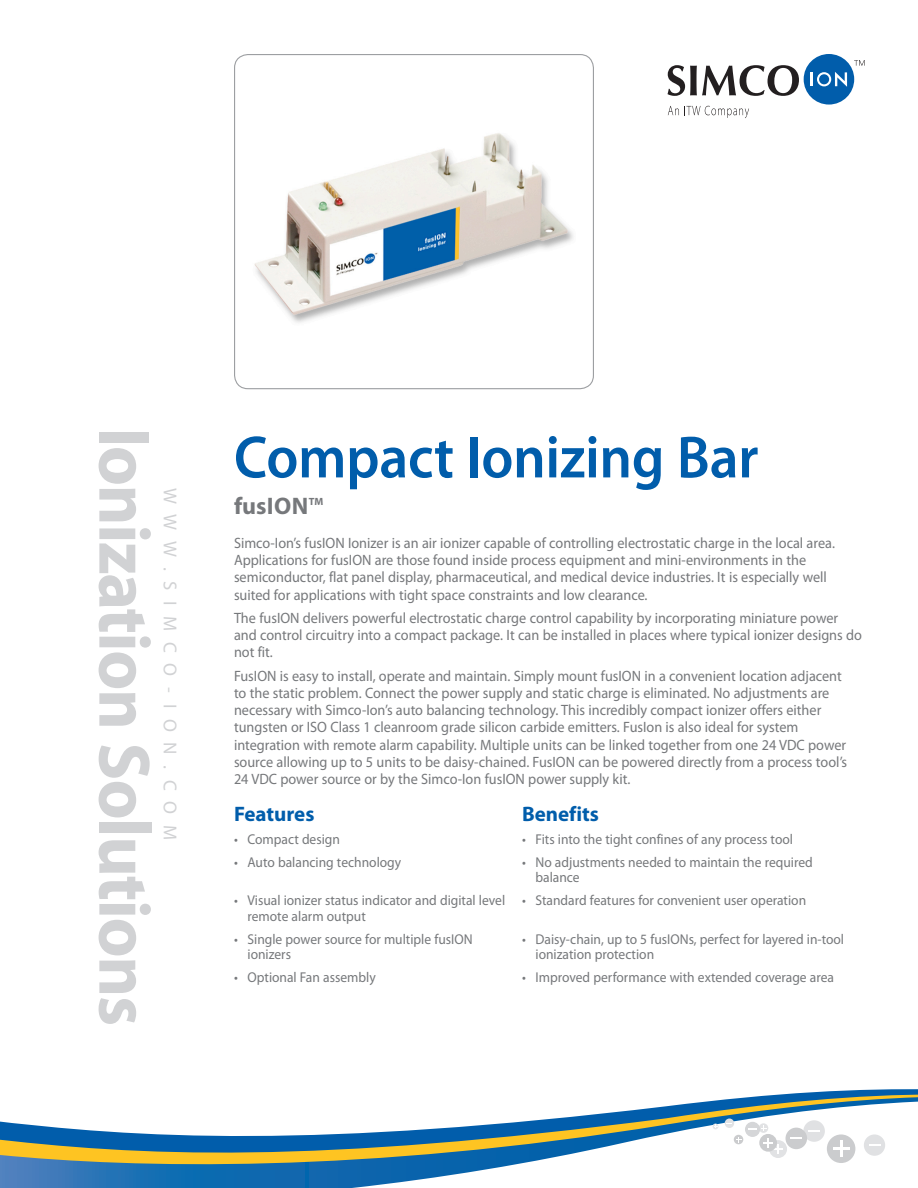
<style>
.page{position:relative;width:918px;height:1188px;background:#fff}
.page>*{position:absolute;margin:0;border:0;box-sizing:border-box;transform-origin:0 0}
.Cover__Headline_vert{font:700 73.5px "Myriad Pro";letter-spacing:-.02em;color:#d1d2d4;scale:.95 1}
.Cover__Main_head{font:600 60px "Myriad Pro";letter-spacing:-.005em;color:#015dab;scale:.95 1}
.Cover__Subhead{font:700 24px "Myriad Pro";letter-spacing:.01em;color:#76787b}
.Cover__F_B_Head{font:700 21px "Myriad Pro";color:#015dab}
.Cover__Website_addre{font:18.75px "Myriad Pro";letter-spacing:.57em;color:#d1d2d4}
.Cover__Body_Copy{font:15px/17.2px "Myriad Pro";color:#76787b;scale:.95 1}
.Cover__F_B_bullets{font:14.25px/15.8px "Myriad Pro";color:#76787b;scale:.95 1}
.Cover__Subhead-2{font:700 10.5px "Myriad Pro";color:#76787b}
</style>
<div class="page">
<svg style="left:854px;top:60px;width:11px;height:6px"></svg>
<div style="left:804px;top:54px;width:50px;height:51px;background:#015dab;border-radius:50%"></div>
<svg style="left:811px;top:72px;width:36px;height:15px"></svg>
<svg style="left:668px;top:65px;width:131px;height:31px"></svg>
<svg style="left:668px;top:106px;width:81px;height:12px"></svg>
<svg style="left:787px;top:1089px;width:131px;height:5px"></svg>
<svg style="left:751px;top:1094px;width:167px;height:3px"></svg>
<svg style="left:0;top:1097px;width:918px;height:91px"></svg>
<div style="left:759px;top:1123px;width:9px;height:10px;background:#e1e2e4;border-radius:50%"></div>
<div style="left:803px;top:1120px;width:22px;height:22px;background:#e0e1e3;border-radius:50%"></div>
<svg style="left:808px;top:1130px;width:12px;height:1px"></svg>
<div style="left:769px;top:1140px;width:18px;height:18px;background:#e1e2e4;border-radius:50%"></div>
<div style="left:725px;top:1119px;width:9px;height:9px;background:#e1e2e4;border-radius:50%"></div>
<div style="left:745px;top:1122px;width:15px;height:15px;background:#d5d6d8;border-radius:50%"></div>
<div style="left:759px;top:1134px;width:18px;height:18px;background:#cbccce;border-radius:50%"></div>
<div style="left:786px;top:1128px;width:21px;height:21px;background:#cbccce;border-radius:50%"></div>
<div style="left:827px;top:1134px;width:28px;height:29px;background:#cbccce;border-radius:50%"></div>
<div style="left:864px;top:1134px;width:21px;height:22px;background:#e0e1e3;border-radius:50%"></div>
<svg style="left:748px;top:1126px;width:18px;height:5px"></svg>
<svg style="left:790px;top:1137px;width:12px;height:2px"></svg>
<svg style="left:869px;top:1144px;width:12px;height:2px"></svg>
<svg style="left:763px;top:1138px;width:20px;height:16px"></svg>
<svg style="left:833px;top:1141px;width:16px;height:16px"></svg>
<svg style="left:734px;top:1135px;width:9px;height:9px"></svg>
<svg style="left:713px;top:1124px;width:5px;height:5px"></svg>
<img style="left:254px;top:133px;width:319px;height:190px">
<div style="left:234px;top:54px;width:360px;height:335px;border:1px solid #9d9fa2;border-radius:14px"></div>
<p class="Cover__Headline_vert" style="left:172px;top:428px;width:632px;rotate:90deg">Ionization Solutions</p>
<p class="Cover__Website_addre" style="left:182px;top:488px;width:354px;rotate:90deg">WWW.SIMCO-ION.COM</p>
<p class="Cover__Main_head" style="left:234px;top:419px;width:554px">Compact Ionizing Bar</p>
<p class="Cover__Subhead" style="left:234px;top:490px;width:76px">fusION</p>
<p class="Cover__Subhead-2" style="left:309px;top:494px;width:16px">TM</p>
<p class="Cover__Body_Copy" style="left:234px;top:534px;width:634px">Simco-Ion’s fusION Ionizer is an air ionizer capable of controlling electrostatic charge in the local area.<br>Applications for fusION are those found inside process equipment and mini-environments in the semiconductor, flat panel display, pharmaceutical, and medical device industries. It is especially well suited for applications with tight space constraints and low clearance.</p>
<p class="Cover__Body_Copy" style="left:234px;top:609px;width:663px">The fusION delivers powerful electrostatic charge control capability by incorporating miniature power and control circuitry into a compact package. It can be installed in places where typical ionizer designs do not fit.</p>
<p class="Cover__Body_Copy" style="left:234px;top:667px;width:647px">FusION is easy to install, operate and maintain. Simply mount fusION in a convenient location adjacent to the static problem. Connect the power supply and static charge is eliminated. No adjustments are necessary with Simco-Ion’s auto balancing technology. This incredibly compact ionizer offers either tungsten or ISO Class 1 cleanroom grade silicon carbide emitters. FusIon is also ideal for system integration with remote alarm capability. Multiple units can be linked together from one 24 VDC power source allowing up to 5 units to be daisy-chained. FusION can be powered directly from a process tool’s 24 VDC power source or by the Simco-Ion fusION power supply kit.</p>
<p class="Cover__F_B_Head" style="left:234px;top:800px;width:82px">Features</p>
<p class="Cover__F_B_Head" style="left:522px;top:800px;width:79px">Benefits</p>
<p class="Cover__F_B_bullets" style="left:234px;top:831px;width:113px">• Compact design</p>
<p class="Cover__F_B_bullets" style="left:522px;top:831px;width:287px">• Fits into the tight confines of any process tool</p>
<p class="Cover__F_B_bullets" style="left:234px;top:854px;width:178px">• Auto balancing technology</p>
<p class="Cover__F_B_bullets" style="left:536px;top:854px;width:293px;text-indent:-14px">• No adjustments needed to maintain the required balance</p>
<p class="Cover__F_B_bullets" style="left:248px;top:892px;width:273px;text-indent:-14px">• Visual ionizer status indicator and digital level remote alarm output</p>
<p class="Cover__F_B_bullets" style="left:522px;top:892px;width:301px">• Standard features for convenient user operation</p>
<p class="Cover__F_B_bullets" style="left:248px;top:931px;width:239px;text-indent:-14px">• Single power source for multiple fusION ionizers</p>
<p class="Cover__F_B_bullets" style="left:536px;top:931px;width:326px;text-indent:-14px">• Daisy-chain, up to 5 fusIONs, perfect for layered in-tool ionization protection</p>
<p class="Cover__F_B_bullets" style="left:234px;top:969px;width:151px">• Optional Fan assembly</p>
<p class="Cover__F_B_bullets" style="left:522px;top:969px;width:330px">• Improved performance with extended coverage area</p>
</div>
